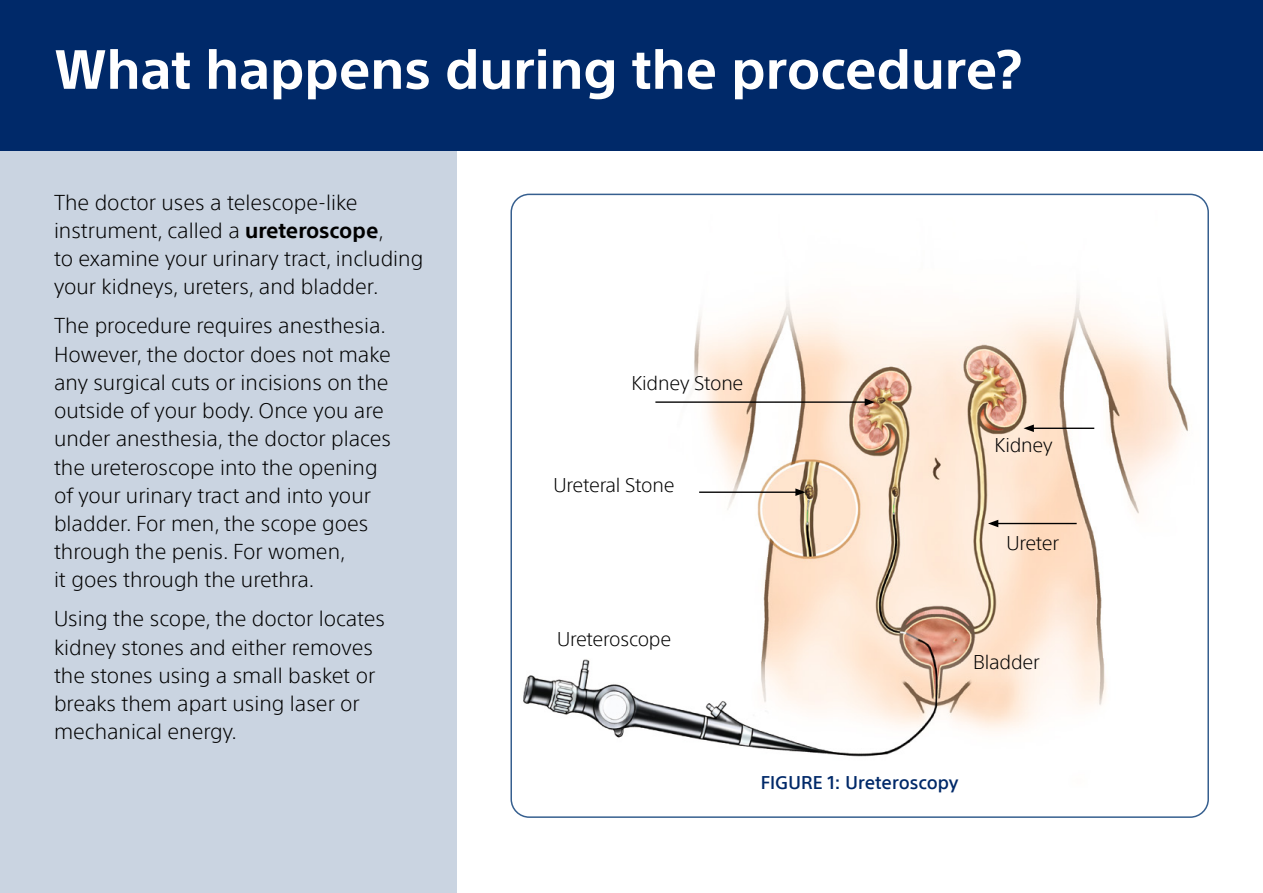
<style>
.page{position:relative;width:1263px;height:893px;background:#fff}
.page>*{position:absolute;margin:0;border:0;box-sizing:border-box;transform-origin:0 0}
.t1{font:700 54px "SST";letter-spacing:-.005em;color:#fff}
.t2{font:300 21px/28.2px "SST";color:#000}
.t3{font:300 19.35px "SST";letter-spacing:-.01em;color:#000}
.t4{font:500 18px "SST";color:#002969}
.s1{font-weight:700}
</style>
<div class="page">
<img style="left:523px;top:289px;width:665px;height:468px">
<hr style="left:699px;top:491px;width:99px;height:2px;background:#000">
<svg style="left:795px;top:488px;width:11px;height:8px"></svg>
<hr style="left:655px;top:401px;width:212px;height:2px;background:#000">
<svg style="left:865px;top:398px;width:10px;height:8px"></svg>
<hr style="left:1031px;top:428px;width:63px;height:1px;background:#000">
<svg style="left:1023px;top:424px;width:11px;height:8px"></svg>
<hr style="left:996px;top:523px;width:81px;height:1px;background:#000">
<svg style="left:988px;top:520px;width:10px;height:7px"></svg>
<div style="left:0;top:0;width:456px;height:893px;background:#cad4e1"></div>
<div style="left:0;top:0;width:1263px;height:150px;background:#002969"></div>
<h1 class="t1" style="left:54px;top:38px;width:969px">What happens during the procedure?</h1>
<p class="t2" style="left:54px;top:188px;width:371px">The doctor uses a telescope-like instrument, called a <span class="s1">ureteroscope</span>,<br>to examine your urinary tract, including your kidneys, ureters, and bladder.</p>
<p class="t2" style="left:54px;top:312px;width:339px">The procedure requires anesthesia.<br>However, the doctor does not make any surgical cuts or incisions on the outside of your body. Once you are under anesthesia, the doctor places the ureteroscope into the opening of your urinary tract and into your bladder. For men, the scope goes through the penis. For women,<br>it goes through the urethra.</p>
<p class="t2" style="left:54px;top:605px;width:333px">Using the scope, the doctor locates kidney stones and either removes the stones using a small basket or breaks them apart using laser or mechanical energy.</p>
<p class="t3" style="left:631px;top:372px;width:113px">Kidney Stone</p>
<p class="t3" style="left:554px;top:474px;width:122px">Ureteral Stone</p>
<p class="t3" style="left:557px;top:628px;width:116px">Ureteroscope</p>
<p class="t3" style="left:994px;top:434px;width:59px">Kidney</p>
<p class="t3" style="left:1006px;top:531px;width:54px">Ureter</p>
<p class="t3" style="left:973px;top:651px;width:68px">Bladder</p>
<p class="t4" style="left:761px;top:772px;width:199px">FIGURE 1: Ureteroscopy</p>
</div>
